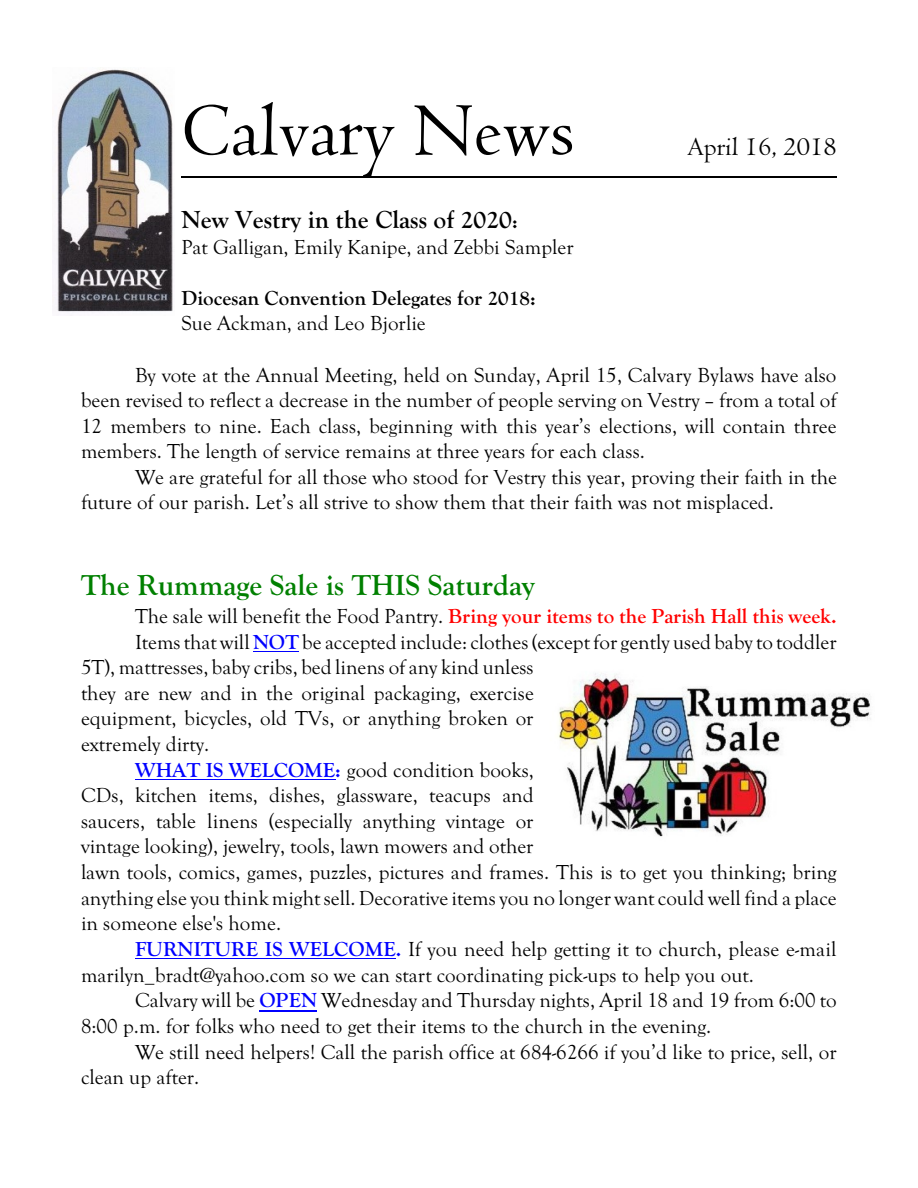
<style>
.page{position:relative;width:918px;height:1188px;background:#fff}
.page>*{position:absolute;margin:0;border:0;box-sizing:border-box;transform-origin:0 0}
.t1{font:78px "Centaur";color:#000}
.t2{font:700 30px "Goudy Old Style T";color:#008000}
.t3{font:27px "Centaur";color:#000}
.t4{font:700 25.5px "Goudy Old Style T";color:#000}
.t5{font:21px/25.5px "Goudy Old Style T";color:#000;text-align:justify}
.t6{font:700 21px "Goudy Old Style T";color:#f00}
.t7{font:700 21px "Goudy Old Style T";color:#000}
.s1{font-size:21px}
.s2{font-weight:400;color:#000}
.s3{font-weight:700;color:#00f}
</style>
<div class="page">
<hr style="left:253px;top:651px;width:46px;height:1px;background:#00f">
<hr style="left:135px;top:779px;width:200px;height:1px;background:#00f">
<hr style="left:135px;top:958px;width:261px;height:1px;background:#00f">
<hr style="left:259px;top:1010px;width:58px;height:2px;background:#00f">
<hr style="left:181px;top:177px;width:656px;height:1px;background:#000">
<img style="left:54px;top:69px;width:119px;height:244px">
<img style="left:558px;top:673px;width:313px;height:164px">
<h1 class="t1" style="left:181px;top:102px;width:395px">Calvary News</h1>
<p class="t3" style="left:687px;top:136px;width:151px">April 16, 2018</p>
<p class="t4" style="left:181px;top:205px;width:338px">New Vestry in the Class of 2020<span class="s1">:</span></p>
<p class="t5" style="left:181px;top:234px;width:394px">Pat Galligan, Emily Kanipe, and Zebbi Sampler</p>
<p class="t7" style="left:181px;top:287px;width:356px">Diocesan Convention Delegates for 2018:</p>
<p class="t5" style="left:181px;top:311px;width:246px">Sue Ackman, and Leo Bjorlie</p>
<p class="t5" style="left:81px;top:362px;width:757px;text-indent:54px">By vote at the Annual Meeting, held on Sunday, April 15, Calvary Bylaws have also been revised to reflect a decrease in the number of people serving on Vestry – from a total of 12 members to nine. Each class, beginning with this year’s elections, will contain three members. The length of service remains at three years for each class.</p>
<p class="t5" style="left:81px;top:464px;width:757px;text-indent:54px">We are grateful for all those who stood for Vestry this year, proving their faith in the future of our parish. Let’s all strive to show them that their faith was not misplaced.</p>
<h2 class="t2" style="left:81px;top:568px;width:455px">The Rummage Sale is THIS Saturday</h2>
<p class="t6" style="left:135px;top:604px;width:703px"><span class="s2">The sale will benefit the Food Pantry.</span> Bring your items to the Parish Hall this week.</p>
<p class="t5" style="left:135px;top:629px;width:703px">Items that will <span class="s3">NOT</span> be accepted include: clothes (except for gently used baby to toddler</p>
<p class="t5" style="left:81px;top:654px;width:454px">5T), mattresses, baby cribs, bed linens of any kind unless</p>
<p class="t5" style="left:81px;top:680px;width:454px">they are new and in the original packaging, exercise</p>
<p class="t5" style="left:81px;top:706px;width:454px">equipment, bicycles, old TVs, or anything broken or</p>
<p class="t5" style="left:81px;top:731px;width:130px">extremely dirty.</p>
<p class="t5" style="left:135px;top:757px;width:400px"><span class="s3">WHAT IS WELCOME:</span> good condition books,</p>
<p class="t5" style="left:81px;top:783px;width:454px">CDs, kitchen items, dishes, glassware, teacups and</p>
<p class="t5" style="left:81px;top:808px;width:454px">saucers, table linens (especially anything vintage or</p>
<p class="t5" style="left:81px;top:834px;width:454px">vintage looking), jewelry, tools, lawn mowers and other</p>
<p class="t5" style="left:81px;top:859px;width:757px">lawn tools, comics, games, puzzles, pictures and frames. This is to get you thinking; bring</p>
<p class="t5" style="left:81px;top:885px;width:757px">anything else you think might sell. Decorative items you no longer want could well find a place</p>
<p class="t5" style="left:81px;top:910px;width:202px">in someone else's home.</p>
<p class="t5" style="left:135px;top:936px;width:703px"><span class="s3">FURNITURE IS WELCOME.</span> If you need help getting it to church, please e-mail</p>
<p class="t5" style="left:81px;top:962px;width:675px">marilyn_bradt@yahoo.com so we can start coordinating pick-ups to help you out.</p>
<p class="t5" style="left:135px;top:988px;width:703px">Calvary will be <span class="s3">OPEN</span> Wednesday and Thursday nights, April 18 and 19 from 6:00 to</p>
<p class="t5" style="left:81px;top:1013px;width:632px">8:00 p.m. for folks who need to get their items to the church in the evening.</p>
<p class="t5" style="left:135px;top:1039px;width:703px">We still need helpers! Call the parish office at 684-6266 if you’d like to price, sell, or</p>
<p class="t5" style="left:81px;top:1064px;width:120px">clean up after.</p>
</div>
